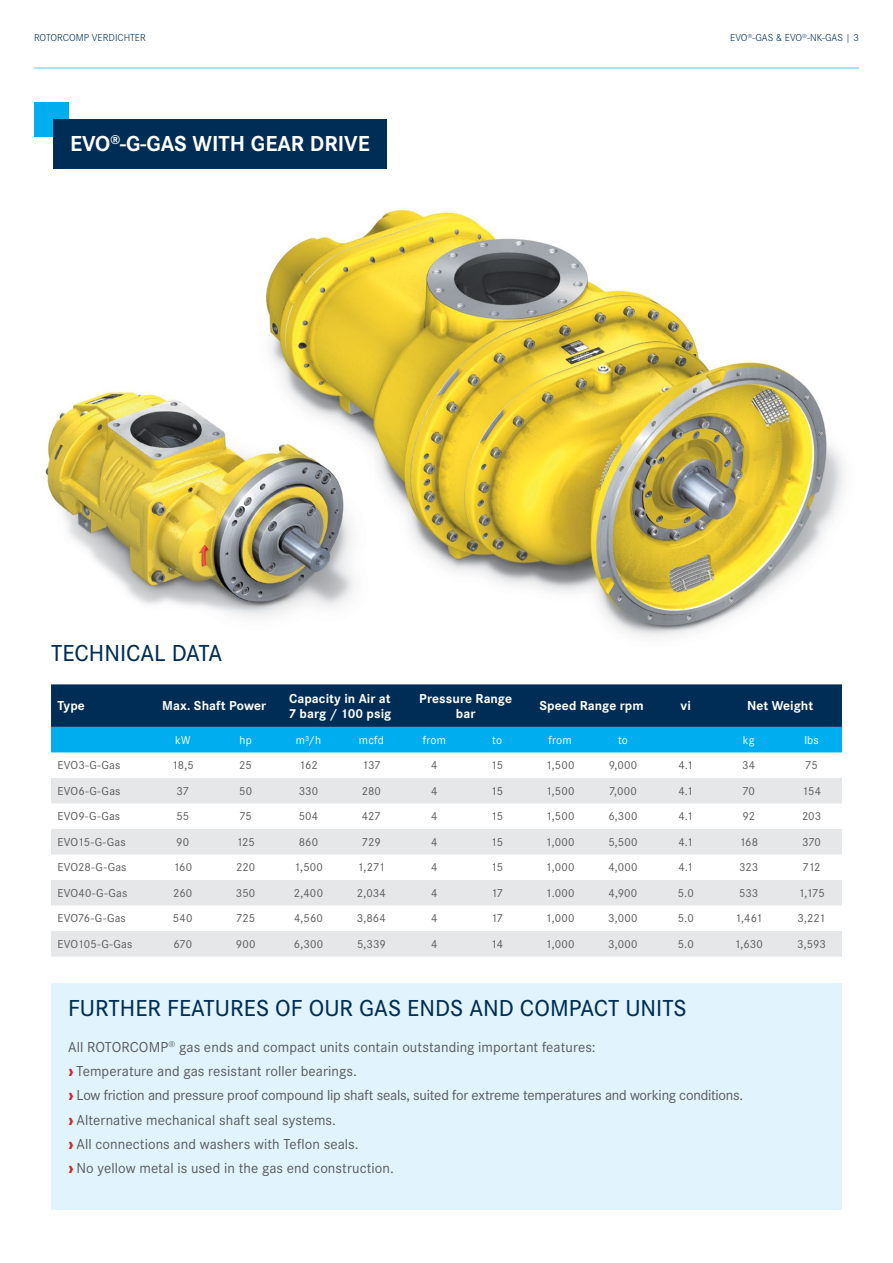
<style>
.page{position:relative;width:893px;height:1263px;background:#fff}
.page>*{position:absolute;margin:0;border:0;box-sizing:border-box;transform-origin:0 0}
.Headline_Kapitel__4m{font:500 24px "Corporate S";color:#002d55}
.Headline_Kapitel__1{font:500 24px "Corporate S";color:#002d55}
.Head_Folgeseiten{font:700 22.5px "Corporate S";color:#fff}
.Copy__1_5mm_danach{font:15px "Corporate S";color:#58595b}
.Tabelle_Head_2{font:700 13.5px/15px "Corporate S";letter-spacing:.005em;color:#fff}
.Tabelle_Copy{font:12px "Corporate S";letter-spacing:.005em;color:#58595b}
.Tabelle_Copy-2{font:12px "Corporate S";letter-spacing:.015em;color:#fff}
.Kopfzeile_Pagina{font:300 10.5px "Corporate S";color:#002d55}
.s1{font-weight:800;color:#da2128}
</style>
<div class="page">
<img style="left:266px;top:209px;width:578px;height:428px">
<img style="left:45px;top:371px;width:330px;height:259px">
<hr style="left:34px;top:67px;width:825px;height:2px;background:#8ed8f8">
<div style="left:34px;top:102px;width:34px;height:34px;background:#00aeef"></div>
<div style="left:53px;top:119px;width:334px;height:49px;background:#002d55"></div>
<div style="left:51px;top:983px;width:791px;height:227px;background:#e1f4fd"></div>
<svg style="left:51px;top:684px;width:791px;height:68px;background:#015d8e"></svg>
<svg style="left:51px;top:778px;width:791px;height:178px;fill:#e6e7e8"></svg>
<p class="Kopfzeile_Pagina" style="left:34px;top:30px;width:113px">ROTORCOMP VERDICHTER</p>
<p class="Kopfzeile_Pagina" style="left:730px;top:30px;width:130px">EVO<sup>®</sup>-GAS &amp; EVO<sup>®</sup>-NK-GAS | 3</p>
<p class="Head_Folgeseiten" style="left:70px;top:126px;width:301px">EVO<sup>®</sup>-G-GAS WITH GEAR DRIVE</p>
<p class="Headline_Kapitel__1" style="left:51px;top:635px;width:173px">TECHNICAL DATA</p>
<p class="Tabelle_Head_2" style="left:57px;top:697px;width:29px">Type</p>
<p class="Tabelle_Head_2" style="left:162px;top:697px;width:106px">Max. Shaft Power</p>
<p class="Tabelle_Head_2" style="left:289px;top:690px;width:104px">Capacity in Air at<br>7 barg / 100 psig</p>
<p class="Tabelle_Head_2" style="left:419px;top:690px;width:94px;text-align:center">Pressure Range bar</p>
<p class="Tabelle_Head_2" style="left:539px;top:697px;width:106px">Speed Range rpm</p>
<p class="Tabelle_Head_2" style="left:681px;top:697px;width:12px">vi</p>
<p class="Tabelle_Head_2" style="left:747px;top:697px;width:68px">Net Weight</p>
<p class="Tabelle_Copy-2" style="left:175px;top:731px;width:17px">kW</p>
<p class="Tabelle_Copy-2" style="left:239px;top:731px;width:14px">hp</p>
<p class="Tabelle_Copy-2" style="left:296px;top:731px;width:27px">m³/h</p>
<p class="Tabelle_Copy-2" style="left:359px;top:731px;width:26px">mcfd</p>
<p class="Tabelle_Copy-2" style="left:423px;top:731px;width:25px">from</p>
<p class="Tabelle_Copy-2" style="left:492px;top:731px;width:11px">to</p>
<p class="Tabelle_Copy-2" style="left:548px;top:731px;width:25px">from</p>
<p class="Tabelle_Copy-2" style="left:618px;top:731px;width:11px">to</p>
<p class="Tabelle_Copy-2" style="left:743px;top:731px;width:13px">kg</p>
<p class="Tabelle_Copy-2" style="left:804px;top:731px;width:16px">lbs</p>
<p class="Tabelle_Copy" style="left:57px;top:756px;width:64px">EVO3-G-Gas</p>
<p class="Tabelle_Copy" style="left:172px;top:756px;width:24px">18,5</p>
<p class="Tabelle_Copy" style="left:239px;top:756px;width:14px">25</p>
<p class="Tabelle_Copy" style="left:299px;top:756px;width:20px">162</p>
<p class="Tabelle_Copy" style="left:362px;top:756px;width:20px">137</p>
<p class="Tabelle_Copy" style="left:431px;top:756px;width:8px">4</p>
<p class="Tabelle_Copy" style="left:491px;top:756px;width:14px">15</p>
<p class="Tabelle_Copy" style="left:546px;top:756px;width:30px">1,500</p>
<p class="Tabelle_Copy" style="left:609px;top:756px;width:30px">9,000</p>
<p class="Tabelle_Copy" style="left:678px;top:756px;width:16px">4.1</p>
<p class="Tabelle_Copy" style="left:742px;top:756px;width:15px">34</p>
<p class="Tabelle_Copy" style="left:805px;top:756px;width:14px">75</p>
<p class="Tabelle_Copy" style="left:57px;top:782px;width:65px">EVO6-G-Gas</p>
<p class="Tabelle_Copy" style="left:176px;top:782px;width:14px">37</p>
<p class="Tabelle_Copy" style="left:239px;top:782px;width:14px">50</p>
<p class="Tabelle_Copy" style="left:299px;top:782px;width:21px">330</p>
<p class="Tabelle_Copy" style="left:362px;top:782px;width:21px">280</p>
<p class="Tabelle_Copy" style="left:431px;top:782px;width:8px">4</p>
<p class="Tabelle_Copy" style="left:491px;top:782px;width:14px">15</p>
<p class="Tabelle_Copy" style="left:546px;top:782px;width:30px">1,500</p>
<p class="Tabelle_Copy" style="left:609px;top:782px;width:29px">7,000</p>
<p class="Tabelle_Copy" style="left:678px;top:782px;width:16px">4.1</p>
<p class="Tabelle_Copy" style="left:742px;top:782px;width:14px">70</p>
<p class="Tabelle_Copy" style="left:802px;top:782px;width:20px">154</p>
<p class="Tabelle_Copy" style="left:57px;top:807px;width:64px">EVO9-G-Gas</p>
<p class="Tabelle_Copy" style="left:176px;top:807px;width:14px">55</p>
<p class="Tabelle_Copy" style="left:239px;top:807px;width:14px">75</p>
<p class="Tabelle_Copy" style="left:299px;top:807px;width:21px">504</p>
<p class="Tabelle_Copy" style="left:362px;top:807px;width:20px">427</p>
<p class="Tabelle_Copy" style="left:431px;top:807px;width:8px">4</p>
<p class="Tabelle_Copy" style="left:491px;top:807px;width:14px">15</p>
<p class="Tabelle_Copy" style="left:546px;top:807px;width:30px">1,500</p>
<p class="Tabelle_Copy" style="left:608px;top:807px;width:31px">6,300</p>
<p class="Tabelle_Copy" style="left:678px;top:807px;width:16px">4.1</p>
<p class="Tabelle_Copy" style="left:742px;top:807px;width:14px">92</p>
<p class="Tabelle_Copy" style="left:802px;top:807px;width:21px">203</p>
<p class="Tabelle_Copy" style="left:57px;top:833px;width:70px">EVO15-G-Gas</p>
<p class="Tabelle_Copy" style="left:176px;top:833px;width:14px">90</p>
<p class="Tabelle_Copy" style="left:236px;top:833px;width:20px">125</p>
<p class="Tabelle_Copy" style="left:299px;top:833px;width:21px">860</p>
<p class="Tabelle_Copy" style="left:362px;top:833px;width:20px">729</p>
<p class="Tabelle_Copy" style="left:431px;top:833px;width:8px">4</p>
<p class="Tabelle_Copy" style="left:491px;top:833px;width:14px">15</p>
<p class="Tabelle_Copy" style="left:546px;top:833px;width:30px">1,000</p>
<p class="Tabelle_Copy" style="left:608px;top:833px;width:31px">5,500</p>
<p class="Tabelle_Copy" style="left:678px;top:833px;width:16px">4.1</p>
<p class="Tabelle_Copy" style="left:739px;top:833px;width:20px">168</p>
<p class="Tabelle_Copy" style="left:802px;top:833px;width:20px">370</p>
<p class="Tabelle_Copy" style="left:57px;top:858px;width:71px">EVO28-G-Gas</p>
<p class="Tabelle_Copy" style="left:173px;top:858px;width:20px">160</p>
<p class="Tabelle_Copy" style="left:236px;top:858px;width:21px">220</p>
<p class="Tabelle_Copy" style="left:294px;top:858px;width:30px">1,500</p>
<p class="Tabelle_Copy" style="left:357px;top:858px;width:29px">1,271</p>
<p class="Tabelle_Copy" style="left:431px;top:858px;width:8px">4</p>
<p class="Tabelle_Copy" style="left:491px;top:858px;width:14px">15</p>
<p class="Tabelle_Copy" style="left:546px;top:858px;width:30px">1,000</p>
<p class="Tabelle_Copy" style="left:608px;top:858px;width:31px">4,000</p>
<p class="Tabelle_Copy" style="left:678px;top:858px;width:16px">4.1</p>
<p class="Tabelle_Copy" style="left:739px;top:858px;width:20px">323</p>
<p class="Tabelle_Copy" style="left:802px;top:858px;width:20px">712</p>
<p class="Tabelle_Copy" style="left:57px;top:884px;width:71px">EVO40-G-Gas</p>
<p class="Tabelle_Copy" style="left:173px;top:884px;width:21px">260</p>
<p class="Tabelle_Copy" style="left:236px;top:884px;width:21px">350</p>
<p class="Tabelle_Copy" style="left:294px;top:884px;width:31px">2,400</p>
<p class="Tabelle_Copy" style="left:357px;top:884px;width:30px">2,034</p>
<p class="Tabelle_Copy" style="left:431px;top:884px;width:8px">4</p>
<p class="Tabelle_Copy" style="left:491px;top:884px;width:14px">17</p>
<p class="Tabelle_Copy" style="left:546px;top:884px;width:30px">1.000</p>
<p class="Tabelle_Copy" style="left:609px;top:884px;width:30px">4,900</p>
<p class="Tabelle_Copy" style="left:678px;top:884px;width:17px">5.0</p>
<p class="Tabelle_Copy" style="left:739px;top:884px;width:21px">533</p>
<p class="Tabelle_Copy" style="left:798px;top:884px;width:28px">1,175</p>
<p class="Tabelle_Copy" style="left:57px;top:909px;width:70px">EVO76-G-Gas</p>
<p class="Tabelle_Copy" style="left:173px;top:909px;width:21px">540</p>
<p class="Tabelle_Copy" style="left:236px;top:909px;width:20px">725</p>
<p class="Tabelle_Copy" style="left:294px;top:909px;width:30px">4,560</p>
<p class="Tabelle_Copy" style="left:357px;top:909px;width:30px">3,864</p>
<p class="Tabelle_Copy" style="left:431px;top:909px;width:8px">4</p>
<p class="Tabelle_Copy" style="left:491px;top:909px;width:14px">17</p>
<p class="Tabelle_Copy" style="left:546px;top:909px;width:30px">1,000</p>
<p class="Tabelle_Copy" style="left:608px;top:909px;width:31px">3,000</p>
<p class="Tabelle_Copy" style="left:678px;top:909px;width:17px">5.0</p>
<p class="Tabelle_Copy" style="left:735px;top:909px;width:29px">1,461</p>
<p class="Tabelle_Copy" style="left:797px;top:909px;width:30px">3,221</p>
<p class="Tabelle_Copy" style="left:57px;top:935px;width:76px">EVO105-G-Gas</p>
<p class="Tabelle_Copy" style="left:173px;top:935px;width:20px">670</p>
<p class="Tabelle_Copy" style="left:236px;top:935px;width:21px">900</p>
<p class="Tabelle_Copy" style="left:294px;top:935px;width:31px">6,300</p>
<p class="Tabelle_Copy" style="left:357px;top:935px;width:30px">5,339</p>
<p class="Tabelle_Copy" style="left:431px;top:935px;width:8px">4</p>
<p class="Tabelle_Copy" style="left:491px;top:935px;width:14px">14</p>
<p class="Tabelle_Copy" style="left:546px;top:935px;width:30px">1,000</p>
<p class="Tabelle_Copy" style="left:608px;top:935px;width:31px">3,000</p>
<p class="Tabelle_Copy" style="left:678px;top:935px;width:17px">5.0</p>
<p class="Tabelle_Copy" style="left:734px;top:935px;width:30px">1,630</p>
<p class="Tabelle_Copy" style="left:797px;top:935px;width:30px">3,593</p>
<p class="Headline_Kapitel__4m" style="left:68px;top:990px;width:620px">FURTHER FEATURES OF OUR GAS ENDS AND COMPACT UNITS</p>
<p class="Copy__1_5mm_danach" style="left:68px;top:1035px;width:529px">All ROTORCOMP<sup>®</sup> gas ends and compact units contain outstanding important features:</p>
<p class="Copy__1_5mm_danach" style="left:68px;top:1060px;width:290px"><span class="s1">›</span> Temperature and gas resistant roller bearings.</p>
<p class="Copy__1_5mm_danach" style="left:68px;top:1084px;width:677px"><span class="s1">›</span> Low friction and pressure proof compound lip shaft seals, suited for extreme temperatures and working conditions.</p>
<p class="Copy__1_5mm_danach" style="left:68px;top:1109px;width:270px"><span class="s1">›</span> Alternative mechanical shaft seal systems.</p>
<p class="Copy__1_5mm_danach" style="left:68px;top:1133px;width:292px"><span class="s1">›</span> All connections and washers with Teflon seals.</p>
<p class="Copy__1_5mm_danach" style="left:68px;top:1157px;width:327px"><span class="s1">›</span> No yellow metal is used in the gas end construction.</p>
</div>
